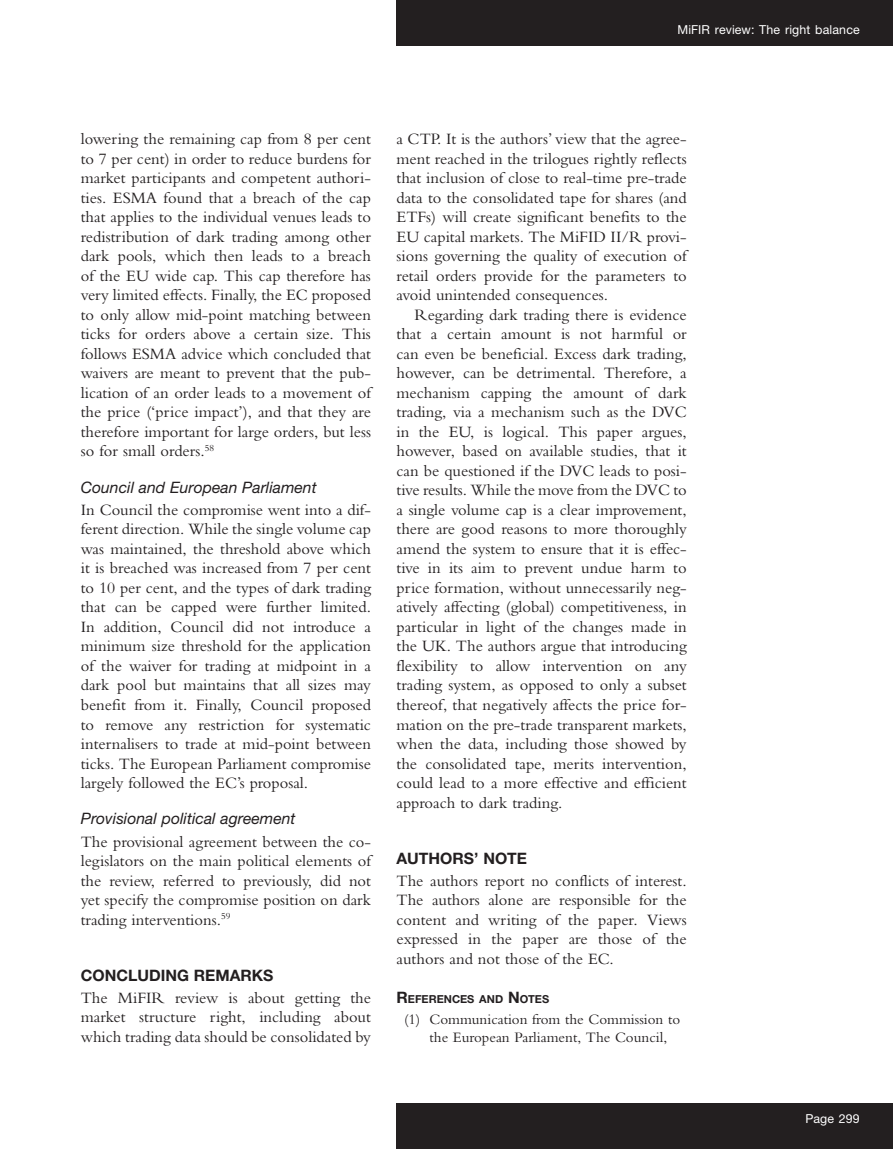
<style>
.page{position:relative;width:893px;height:1149px;background:#fff}
.page>*{position:absolute;margin:0;border:0;box-sizing:border-box;transform-origin:0 0}
.text{font:16.5px/19.5px "Bembo MT Pro";color:#231f20;text-align:justify}
.text_indent{font:16.5px/19.5px "Bembo MT Pro";color:#231f20;text-align:justify}
.authors_note{font:16.5px/19.5px "Bembo MT Pro";color:#231f20;text-align:justify}
.c_head{font:italic 15.75px "Helvetica Neue LT Pro";color:#231f20}
.a_head{font:700 15.75px "Helvetica Neue LT Pro";color:#231f20}
.notes_refs__1_2fig{font:15px/18px "Bembo MT Pro";color:#231f20}
.t1{font:12.3px "Helvetica Neue LT Pro";letter-spacing:.01em;color:#fff}
.notes_refs_acks_head{font:700 10.95px "Helvetica Neue LT Pro";color:#231f20}
.s1{font-size:15.75px}
</style>
<div class="page">
<div style="left:397px;top:0;width:496px;height:46px;background:#231f20"></div>
<div style="left:397px;top:1103px;width:496px;height:45px;background:#231f20"></div>
<p class="t1" style="left:677px;top:22px;width:184px">MiFIR review: The right balance</p>
<p class="text" style="left:81px;top:129px;width:292px">lowering the remaining cap from 8 per cent to 7 per cent) in order to reduce burdens for market participants and competent authori&shy;ties. ESMA found that a breach of the cap that applies to the individual venues leads to redistribution of dark trading among other dark pools, which then leads to a breach of the EU wide cap. This cap therefore has very limited effects. Finally, the EC proposed to only allow mid-point matching between ticks for orders above a certain size. This follows ESMA advice which concluded that waivers are meant to prevent that the pub&shy;lication of an order leads to a movement of the price (‘price impact’), and that they are therefore important for large orders, but less so for small orders.<sup>58</sup></p>
<p class="c_head" style="left:81px;top:477px;width:237px">Council and European Parliament</p>
<p class="text" style="left:81px;top:499px;width:292px">In Council the compromise went into a dif&shy;ferent direction. While the single volume cap was maintained, the threshold above which it is breached was increased from 7 per cent to 10 per cent, and the types of dark trading that can be capped were further limited.<br>In addition, Council did not introduce a minimum size threshold for the application of the waiver for trading at midpoint in a dark pool but maintains that all sizes may benefit from it. Finally, Council proposed to remove any restriction for systematic internalisers to trade at mid-point between ticks. The European Parliament compromise largely followed the EC’s proposal.</p>
<p class="c_head" style="left:81px;top:808px;width:216px">Provisional political agreement</p>
<p class="text" style="left:81px;top:831px;width:292px">The provisional agreement between the co&shy;legislators on the main political elements of the review, referred to previously, did not yet specify the compromise position on dark trading interventions.<sup>59</sup></p>
<p class="a_head" style="left:81px;top:964px;width:194px">CONCLUDING REMARKS</p>
<p class="text" style="left:81px;top:987px;width:292px">The MiFIR review is about getting the market structure right, including about which trading data should be consolidated by</p>
<p class="text" style="left:396px;top:129px;width:292px">a CTP. It is the authors’ view that the agree&shy;ment reached in the trilogues rightly reflects that inclusion of close to real-time pre-trade data to the consolidated tape for shares (and ETFs) will create significant benefits to the EU capital markets. The MiFID II/R provi&shy;sions governing the quality of execution of retail orders provide for the parameters to avoid unintended consequences.</p>
<p class="text_indent" style="left:396px;top:304px;width:292px;text-indent:18px">Regarding dark trading there is evidence that a certain amount is not harmful or can even be beneficial. Excess dark trading, however, can be detrimental. Therefore, a mechanism capping the amount of dark trading, via a mechanism such as the DVC in the EU, is logical. This paper argues, however, based on available studies, that it can be questioned if the DVC leads to posi&shy;tive results. While the move from the DVC to a single volume cap is a clear improvement, there are good reasons to more thoroughly amend the system to ensure that it is effec&shy;tive in its aim to prevent undue harm to price formation, without unnecessarily neg&shy;atively affecting (global) competitiveness, in particular in light of the changes made in the UK. The authors argue that introducing flexibility to allow intervention on any trading system, as opposed to only a subset thereof, that negatively affects the price for&shy;mation on the pre-trade transparent markets, when the data, including those showed by the consolidated tape, merits intervention, could lead to a more effective and efficient approach to dark trading.</p>
<p class="a_head" style="left:396px;top:847px;width:132px">AUTHORS’ NOTE</p>
<p class="authors_note" style="left:396px;top:870px;width:292px">The authors report no conflicts of interest.<br>The authors alone are responsible for the content and writing of the paper. Views expressed in the paper are those of the authors and not those of the EC.</p>
<p class="notes_refs_acks_head" style="left:396px;top:991px;width:154px"><span class="s1">R</span>EFERENCES AND <span class="s1">N</span> OTES</p>
<p class="notes_refs__1_2fig" style="left:429px;top:1009px;width:252px;text-indent:-26px">(1) Communication from the Commission to the European Parliament, The Council,</p>
<p class="t1" style="left:805px;top:1110px;width:56px">Page 299</p>
</div>
